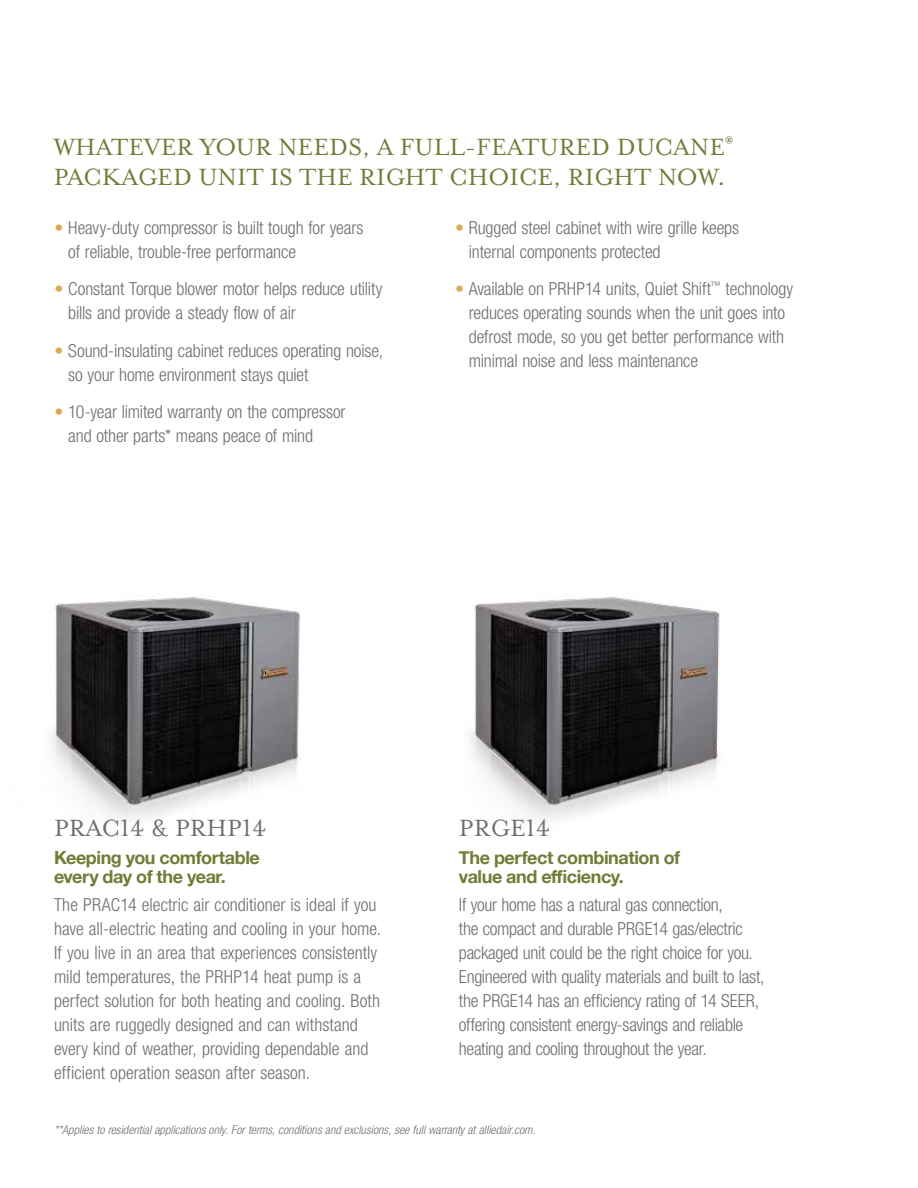
<style>
.page{position:relative;width:918px;height:1188px;background:#fff}
.page>*{position:absolute;margin:0;border:0;box-sizing:border-box;transform-origin:0 0}
.t1{font:27px/30px "Mrs Eaves Roman Lining";color:#727a36}
.t2{font:27px "Mrs Eaves Roman Lining";color:#6d6e71}
.t3{font:300 condensed 18px/24px "Helvetica Neue LT Std";letter-spacing:-.005em;color:#6d6e71}
.t4{font:700 18px/19.5px "Helvetica Neue";letter-spacing:-.025em;color:#727a36}
.t5{font:italic 300 condensed 12px "Helvetica Neue LT Std";letter-spacing:.005em;color:#6d6e71}
.s1{color:#d9ab57}
</style>
<div class="page">
<img style="left:51px;top:597px;width:249px;height:224px">
<img style="left:470px;top:597px;width:250px;height:224px">
<h1 class="t1" style="left:54px;top:132px;width:681px">WHATEVER YOUR NEEDS, A FULL-FEATURED DUCANE<sup>®<br></sup>PACKAGED UNIT IS THE RIGHT CHOICE, RIGHT NOW.</h1>
<p class="t3" style="left:68px;top:215px;width:297px;text-indent:-14px"><span class="s1">•</span> Heavy-duty compressor is built tough for years of reliable, trouble-free performance</p>
<p class="t3" style="left:68px;top:277px;width:316px;text-indent:-14px"><span class="s1">•</span> Constant Torque blower motor helps reduce utility bills and provide a steady flow of air</p>
<p class="t3" style="left:68px;top:338px;width:316px;text-indent:-14px"><span class="s1">•</span> Sound-insulating cabinet reduces operating noise, so your home environment stays quiet</p>
<p class="t3" style="left:68px;top:400px;width:279px;text-indent:-14px"><span class="s1">•</span> 10-year limited warranty on the compressor and other parts* means peace of mind</p>
<p class="t3" style="left:469px;top:215px;width:272px;text-indent:-14px"><span class="s1">•</span> Rugged steel cabinet with wire grille keeps internal components protected</p>
<p class="t3" style="left:469px;top:277px;width:326px;text-indent:-14px"><span class="s1">•</span> Available on PRHP14 units, Quiet Shift<sup>™</sup> technology reduces operating sounds when the unit goes into defrost mode, so you get better performance with minimal noise and less maintenance</p>
<h1 class="t2" style="left:54px;top:813px;width:214px">PRAC14 &amp; PRHP14</h1>
<p class="t4" style="left:54px;top:848px;width:207px">Keeping you comfortable every day of the year.</p>
<p class="t3" style="left:54px;top:893px;width:329px">The PRAC14 electric air conditioner is ideal if you have all-electric heating and cooling in your home.<br>If you live in an area that experiences consistently mild temperatures, the PRHP14 heat pump is a perfect solution for both heating and cooling. Both units are ruggedly designed and can withstand every kind of weather, providing dependable and efficient operation season after season.</p>
<h1 class="t2" style="left:459px;top:813px;width:93px">PRGE14</h1>
<p class="t4" style="left:459px;top:848px;width:223px">The perfect combination of value and efficiency.</p>
<p class="t3" style="left:459px;top:893px;width:307px">If your home has a natural gas connection,<br>the compact and durable PRGE14 gas/electric packaged unit could be the right choice for you.<br>Engineered with quality materials and built to last, the PRGE14 has an efficiency rating of 14 SEER, offering consistent energy-savings and reliable heating and cooling throughout the year.</p>
<p class="t5" style="left:55px;top:1123px;width:482px">**Applies to residential applications only. For terms, conditions and exclusions, see full warranty at alliedair.com.</p>
</div>
